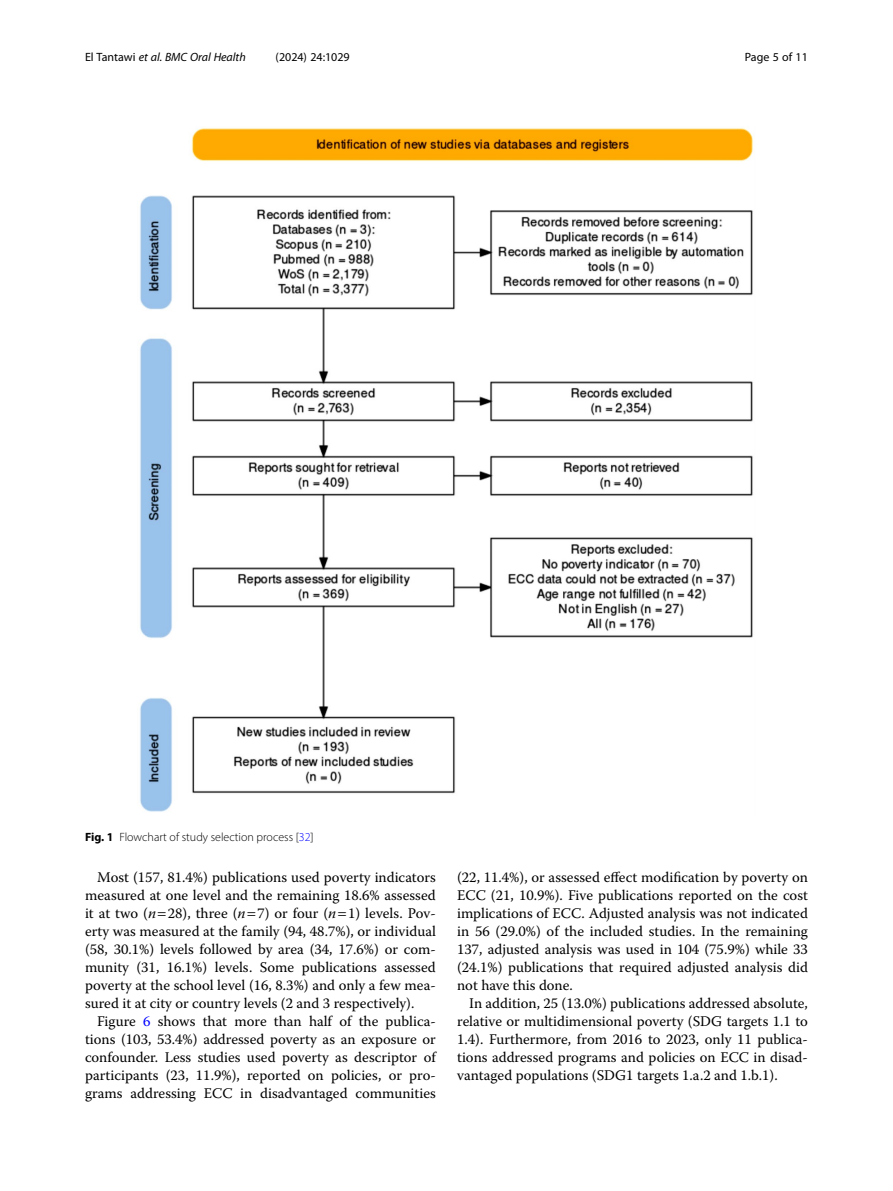
<style>
.page{position:relative;width:893px;height:1191px;background:#fff}
.page>*{position:absolute;margin:0;border:0;box-sizing:border-box;transform-origin:0 0}
.Body_Text_Indent{font:14.7px/18px "Warnock Pro";color:#000;text-align:justify}
.Figure_Caption{font:300 12px "Myriad Pro";color:#000}
.t1{font:italic 12px "Myriad Pro";color:#000}
.t2{font:12px "Myriad Pro";color:#000}
.s1{font-style:normal}
.s2{font-weight:700}
.s3{color:#00f}
.s4{font-style:italic}
</style>
<div class="page">
<img style="left:140px;top:128px;width:613px;height:684px">
<p class="t1" style="left:85px;top:50px;width:162px"><span class="s1">El Tantawi</span> et al. BMC Oral Health</p>
<p class="t2" style="left:276px;top:50px;width:76px">(2024) 24:1029</p>
<p class="t2" style="left:745px;top:50px;width:65px">Page 5 of 11</p>
<p class="Figure_Caption" style="left:85px;top:830px;width:230px"><span class="s2">Fig. 1</span> Flowchart of study selection process [<span class="s3">32</span>]</p>
<p class="Body_Text_Indent" style="left:85px;top:868px;width:352px;text-indent:12px">Most (157, 81.4%) publications used poverty indicators measured at one level and the remaining 18.6% assessed it at two (<span class="s4">n</span> 28), three (<span class="s4">n</span> 7) or four (<span class="s4">n</span> 1) levels. Pov&shy;erty was measured at the family (94, 48.7%), or individual (58, 30.1%) levels followed by area (34, 17.6%) or com&shy;munity (31, 16.1%) levels. Some publications assessed poverty at the school level (16, 8.3%) and only a few mea&shy;sured it at city or country levels (2 and 3 respectively).</p>
<p class="Body_Text_Indent" style="left:85px;top:1012px;width:352px;text-indent:12px">Figure <span class="s3">6</span> shows that more than half of the publica&shy;tions (103, 53.4%) addressed poverty as an exposure or confounder. Less studies used poverty as descriptor of participants (23, 11.9%), reported on policies, or pro&shy;grams addressing ECC in disadvantaged communities</p>
<p class="Body_Text_Indent" style="left:457px;top:868px;width:352px">(22, 11.4%), or assessed effect modification by poverty on ECC (21, 10.9%). Five publications reported on the cost implications of ECC. Adjusted analysis was not indicated in 56 (29.0%) of the included studies. In the remaining 137, adjusted analysis was used in 104 (75.9%) while 33 (24.1%) publications that required adjusted analysis did not have this done.</p>
<p class="Body_Text_Indent" style="left:457px;top:994px;width:352px;text-indent:12px">In addition, 25 (13.0%) publications addressed absolute, relative or multidimensional poverty (SDG targets 1.1 to 1.4). Furthermore, from 2016 to 2023, only 11 publica&shy;tions addressed programs and policies on ECC in disad&shy;vantaged populations (SDG1 targets 1.a.2 and 1.b.1).</p>
</div>
